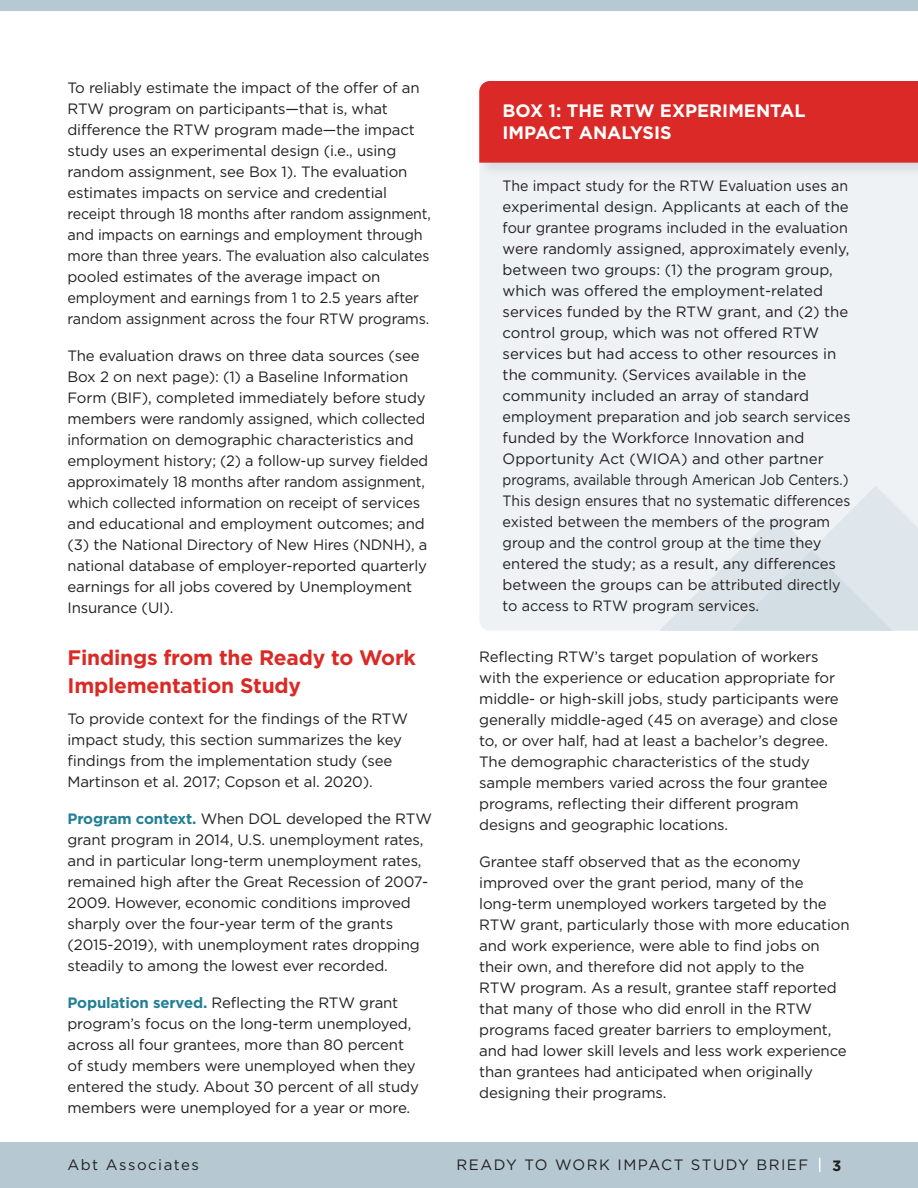
<style>
.page{position:relative;width:918px;height:1188px;background:#fff}
.page>*{position:absolute;margin:0;border:0;box-sizing:border-box;transform-origin:0 0}
.t1{font:700 21px/28.5px "Gotham";letter-spacing:-.01em;color:#da2a26}
.t2{font:700 18px/21.6px "Gotham";color:#fff}
.t3{font:15px/21px "Gotham";letter-spacing:-.01em;color:#231f20}
.t4{font:15px/21px "Gotham";letter-spacing:-.01em;color:#231f20;scale:.94 1}
.t5{font:15px "Gotham";letter-spacing:.1em;color:#231f20}
.t6{font:700 15px "Gotham";color:#231f20}
.s1{font-weight:700;color:#237f95}
</style>
<div class="page">
<div style="left:479px;top:178px;width:439px;height:453px;background:#eef2f5"></div>
<svg style="left:630px;top:486px;width:288px;height:145px"></svg>
<div style="left:0;top:1142px;width:918px;height:46px;background:#b6c9d2"></div>
<div style="left:0;top:0;width:918px;height:11px;background:#b6c9d2"></div>
<svg style="left:819px;top:1158px;width:1px;height:14px"></svg>
<div style="left:478px;top:80px;width:440px;height:98px;background:#e5e8eb"></div>
<div style="left:479px;top:81px;width:439px;height:82px;background:#da2926"></div>
<p class="t3" style="left:67px;top:77px;width:365px">To reliably estimate the impact of the ofer of an RTW program on participants—that is, what diference the RTW program made—the impact study uses an experimental design (i.e., using random assignment, see Box 1). The evaluation estimates impacts on service and credential receipt through 18 months after random assignment, and impacts on earnings and employment through more than three years. The evaluation also calculates pooled estimates of the average impact on employment and earnings from 1 to 2.5 years after random assignment across the four RTW programs.</p>
<p class="t3" style="left:67px;top:345px;width:362px">The evaluation draws on three data sources (see Box 2 on next page): (1) a Baseline Information Form (BIF), completed immediately before study members were randomly assigned, which collected information on demographic characteristics and employment history; (2) a follow-up survey felded approximately 18 months after random assignment, which collected information on receipt of services and educational and employment outcomes; and (3) the National Directory of New Hires (NDNH), a national database of employer-reported quarterly earnings for all jobs covered by Unemployment Insurance (UI).</p>
<h2 class="t1" style="left:68px;top:643px;width:350px">Findings from the Ready to Work<br>Implementation Study</h2>
<p class="t3" style="left:68px;top:708px;width:342px">To provide context for the fndings of the RTW impact study, this section summarizes the key fndings from the implementation study (see Martinson et al. 2017; Copson et al. 2020).</p>
<p class="t3" style="left:68px;top:808px;width:366px"><span class="s1">Program context.</span> When DOL developed the RTW grant program in 2014, U.S. unemployment rates, and in particular long-term unemployment rates, remained high after the Great Recession of 2007- 2009. However, economic conditions improved sharply over the four-year term of the grants (2015-2019), with unemployment rates dropping steadily to among the lowest ever recorded.</p>
<p class="t3" style="left:68px;top:992px;width:353px"><span class="s1">Population served.</span> Refecting the RTW grant program’s focus on the long-term unemployed, across all four grantees, more than 80 percent of study members were unemployed when they entered the study. About 30 percent of all study members were unemployed for a year or more.</p>
<p class="t2" style="left:503px;top:100px;width:305px">BOX 1: THE RTW EXPERIMENTAL<br>IMPACT ANALYSIS</p>
<p class="t4" style="left:503px;top:175px;width:372px">The impact study for the RTW Evaluation uses an experimental design. Applicants at each of the four grantee programs included in the evaluation were randomly assigned, approximately evenly, between two groups: (1) the program group, which was ofered the employment-related services funded by the RTW grant, and (2) the control group, which was not ofered RTW services but had access to other resources in the community. (Services available in the community included an array of standard employment preparation and job search services funded by the Workforce Innovation and Opportunity Act (WIOA) and other partner programs, available through American Job Centers.)<br>This design ensures that no systematic diferences existed between the members of the program group and the control group at the time they entered the study; as a result, any diferences between the groups can be attributed directly to access to RTW program services.</p>
<p class="t3" style="left:479px;top:646px;width:361px">Refecting RTW’s target population of workers with the experience or education appropriate for middle- or high-skill jobs, study participants were generally middle-aged (45 on average) and close to, or over half, had at least a bachelor’s degree.<br>The demographic characteristics of the study sample members varied across the four grantee programs, refecting their diferent program designs and geographic locations.</p>
<p class="t3" style="left:479px;top:851px;width:372px">Grantee staf observed that as the economy improved over the grant period, many of the long-term unemployed workers targeted by the RTW grant, particularly those with more education and work experience, were able to fnd jobs on their own, and therefore did not apply to the<br>RTW program. As a result, grantee staf reported that many of those who did enroll in the RTW programs faced greater barriers to employment, and had lower skill levels and less work experience than grantees had anticipated when originally designing their programs.</p>
<p class="t5" style="left:68px;top:1156px;width:133px">Abt Associates</p>
<p class="t5" style="left:457px;top:1156px;width:353px">READY TO WORK IMPACT STUDY BRIEF</p>
<p class="t6" style="left:832px;top:1155px;width:11px">3</p>
</div>
